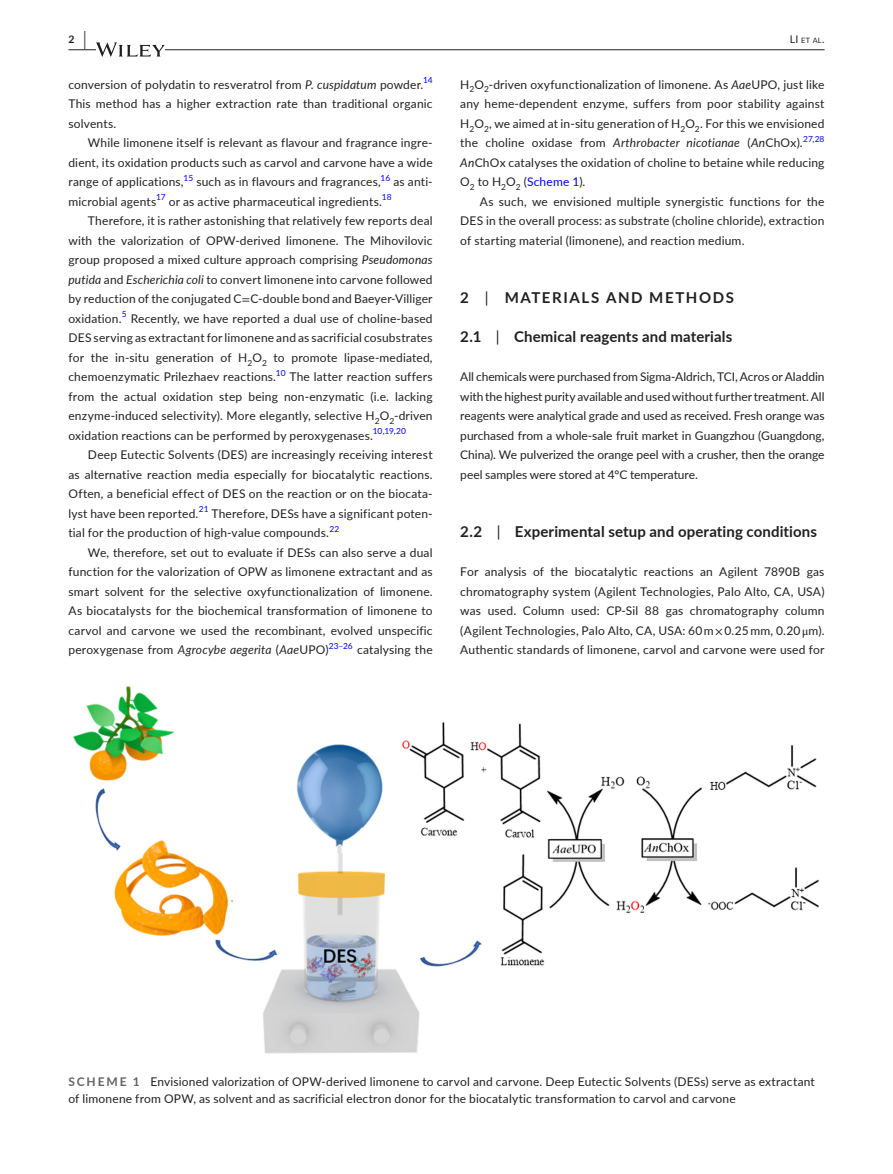
<style>
.page{position:relative;width:893px;height:1174px;background:#fff}
.page>*{position:absolute;margin:0;border:0;box-sizing:border-box;transform-origin:0 0}
.t1{font:700 15px "Lato";letter-spacing:.01em;color:#231f20}
.t2{font:700 15px "Lato";letter-spacing:.11em;color:#231f20}
.t3{font:12px/19.5px "Lato";letter-spacing:.015em;color:#231f20;text-align:justify}
.t4{font:700 10.5px "Lato";color:#231f20}
.t5{font:8.4px "Lato";color:#00f}
.t6{font:7.35px "Lato";color:#231f20}
.s1{font-size:19.5px}
.s2{font-size:10.5px}
.s3{font-style:italic}
.s4{font-family:"STIX"}
.s5{color:#00f}
.s6{font-weight:400}
.s7{font-weight:700;color:#636366}
</style>
<div class="page">
<hr style="left:68px;top:49px;width:756px;height:1px;background:#231f20">
<svg style="left:96px;top:42px;width:69px;height:15px"></svg>
<img style="left:73px;top:686px;width:746px;height:368px">
<p class="t4" style="left:68px;top:31px;width:19px">2 <span class="s1">|</span></p>
<p class="t6" style="left:790px;top:35px;width:36px"><span class="s2">LI</span> et al<span class="s2">.</span></p>
<p class="t3" style="left:68px;top:74px;width:366px">conversion of polydatin to resveratrol from <span class="s3">P. cuspidatum</span> powder.<sup>14<br></sup>This method has a higher extraction rate than traditional organic solvents.</p>
<p class="t3" style="left:68px;top:132px;width:366px;text-indent:20px">While limonene itself is relevant as flavour and fragrance ingre&shy;dient, its oxidation products such as carvol and carvone have a wide range of applications,<sup>15</sup> such as in flavours and fragrances,<sup>16</sup> as anti&shy;microbial agents<sup>17</sup> or as active pharmaceutical ingredients.<sup>18</sup></p>
<p class="t3" style="left:68px;top:210px;width:366px;text-indent:20px">Therefore, it is rather astonishing that relatively few reports deal with the valorization of OPW-derived limonene. The Mihovilovic group proposed a mixed culture approach comprising <span class="s3">Pseudomonas putida</span> and <span class="s3">Escherichia coli</span> to convert limonene into carvone followed by reduction of the conjugated C<span class="s4">=</span>C-double bond and Baeyer-Villiger oxidation.<sup>5</sup> Recently, we have reported a dual use of choline-based DES serving as extractant for limonene and as sacrificial cosubstrates for the in-situ generation of H<sub>2</sub>O<sub>2</sub> to promote lipase-mediated, chemoenzymatic Prilezhaev reactions.<sup>10</sup> The latter reaction suffers from the actual oxidation step being non-enzymatic (i.e. lacking enzyme-induced selectivity). More elegantly, selective H<sub>2</sub>O<sub>2</sub>-driven oxidation reactions can be performed by peroxygenases.</p>
<p class="t3" style="left:460px;top:74px;width:366px">H<sub>2</sub>O<sub>2</sub>-driven oxyfunctionalization of limonene. As <span class="s3">Aae</span>UPO, just like any heme-dependent enzyme, suffers from poor stability against H<sub>2</sub>O<sub>2</sub>, we aimed at in-situ generation of H<sub>2</sub>O<sub>2</sub>. For this we envisioned the choline oxidase from <span class="s3">Arthrobacter nicotianae</span> (<span class="s3">An</span>ChOx).<sup>27,28<br></sup><span class="s3">An</span>ChOx catalyses the oxidation of choline to betaine while reducing O<sub>2</sub> to H<sub>2</sub>O<sub>2</sub> (<span class="s5">Scheme 1</span>).</p>
<p class="t3" style="left:460px;top:191px;width:366px;text-indent:20px">As such, we envisioned multiple synergistic functions for the DES in the overall process: as substrate (choline chloride), extraction of starting material (limonene), and reaction medium.</p>
<p class="t2" style="left:460px;top:287px;width:275px">2 <span class="s6">|</span> MATERIALS AND METHODS</p>
<p class="t1" style="left:460px;top:326px;width:273px">2.1 <span class="s6">|</span> Chemical reagents and materials</p>
<p class="t3" style="left:460px;top:366px;width:366px">All chemicals were purchased from Sigma-Aldrich, TCI, Acros or Aladdin with the highest purity available and used without further treatment. All reagents were analytical grade and used as received. Fresh orange was purchased from a whole-sale fruit market in Guangzhou (Guangdong, China). We pulverized the orange peel with a crusher, then the orange peel samples were stored at 4°C temperature.</p>
<p class="t5" style="left:373px;top:425px;width:35px">10,19,20</p>
<p class="t3" style="left:68px;top:444px;width:366px;text-indent:20px">Deep Eutectic Solvents (DES) are increasingly receiving interest as alternative reaction media especially for biocatalytic reactions.<br>Often, a beneficial effect of DES on the reaction or on the biocata&shy;lyst have been reported.</p>
<p class="t5" style="left:199px;top:503px;width:11px">21</p>
<p class="t3" style="left:68px;top:503px;width:366px;text-indent:143px">Therefore, DESs have a significant poten&shy;tial for the production of high-value compounds.</p>
<p class="t1" style="left:460px;top:521px;width:358px">2.2 <span class="s6">|</span> Experimental setup and operating conditions</p>
<p class="t3" style="left:460px;top:561px;width:366px">For analysis of the biocatalytic reactions an Agilent 7890B gas chromatography system (Agilent Technologies, Palo Alto, CA, USA) was used. Column used: CP-Sil 88 gas chromatography column (Agilent Technologies, Palo Alto, CA, USA: 60 m <span class="s4">×</span> 0.25 mm, 0.20 <span class="s4">μ</span>m).<br>Authentic standards of limonene, carvol and carvone were used for</p>
<p class="t5" style="left:329px;top:523px;width:11px">22</p>
<p class="t3" style="left:68px;top:542px;width:366px;text-indent:20px">We, therefore, set out to evaluate if DESs can also serve a dual function for the valorization of OPW as limonene extractant and as smart solvent for the selective oxyfunctionalization of limonene.<br>As biocatalysts for the biochemical transformation of limonene to carvol and carvone we used the recombinant, evolved unspecific peroxygenase from <span class="s3">Agrocybe aegerita</span> (<span class="s3">Aae</span>UPO)</p>
<p class="t5" style="left:329px;top:640px;width:26px">23–26</p>
<p class="t3" style="left:357px;top:639px;width:77px">catalysing the</p>
<p class="t3" style="left:68px;top:1073px;width:748px;line-height:16.5px"><span class="s7">SCHEME 1</span> Envisioned valorization of OPW-derived limonene to carvol and carvone. Deep Eutectic Solvents (DESs) serve as extractant of limonene from OPW, as solvent and as sacrificial electron donor for the biocatalytic transformation to carvol and carvone</p>
</div>
